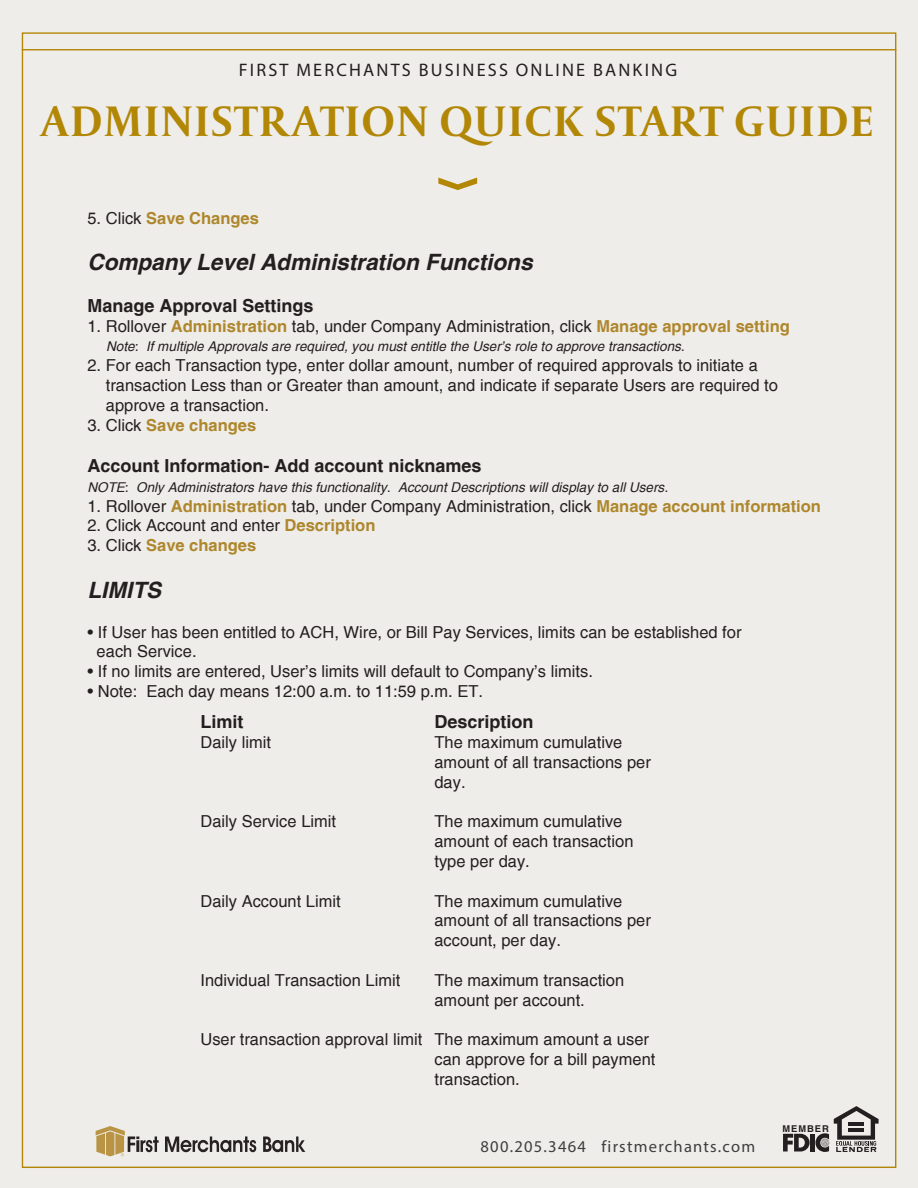
<style>
.page{position:relative;width:918px;height:1188px;background:#efedea}
.page>*{position:absolute;margin:0;border:0;box-sizing:border-box;transform-origin:0 0}
.t1{font:700 45px "Capitolium 2";letter-spacing:.04em;color:#b28705}
.t2{font:italic 700 22.5px "Helvetica";color:#231f20}
.t3{font:18.15px "Myriad Pro";letter-spacing:.12em;color:#231f20}
.t4{font:700 18px "Helvetica";color:#231f20}
.t5{font:16.5px/19.8px "Helvetica";color:#231f20}
.t6{font:700 16.5px "Helvetica";color:#ae872d}
.t7{font:16.5px "Myriad Pro";letter-spacing:.075em;color:#3e3e3f}
.t8{font:italic 13.5px "Helvetica";color:#231f20}
.t9{font:700 9.3px "Helvetica";letter-spacing:.1em;color:#231f20}
.s1{font-weight:400;color:#231f20}
.s2{font-weight:700;color:#ae872d}
</style>
<div class="page">
<hr style="left:22px;top:49px;width:874px;height:1px;background:#b28705">
<svg style="left:438px;top:178px;width:39px;height:12px"></svg>
<svg style="left:165px;top:1136px;width:91px;height:16px"></svg>
<svg style="left:263px;top:1136px;width:42px;height:16px"></svg>
<svg style="left:96px;top:1126px;width:63px;height:30px"></svg>
<svg style="left:783px;top:1106px;width:96px;height:46px"></svg>
<p class="t3" style="left:239px;top:59px;width:440px">FIRST MERCHANTS BUSINESS ONLINE BANKING</p>
<p class="t1" style="left:42px;top:91px;width:834px">ADMINISTRATION QUICK START GUIDE</p>
<p class="t6" style="left:87px;top:208px;width:173px"><span class="s1">5. Click</span> Save Changes</p>
<p class="t2" style="left:87px;top:249px;width:447px">Company Level Administration Functions</p>
<p class="t4" style="left:87px;top:294px;width:228px">Manage Approval Settings</p>
<p class="t5" style="left:87px;top:316px;width:704px">1. Rollover <span class="s2">Administration</span> tab, under Company Administration, click <span class="s2">Manage approval setting</span></p>
<p class="t8" style="left:106px;top:339px;width:580px">Note: If multiple Approvals are required, you must entitle the User’s role to approve transactions.</p>
<p class="t5" style="left:87px;top:356px;width:672px">2. For each Transaction type, enter dollar amount, number of required approvals to initiate a</p>
<p class="t5" style="left:106px;top:375px;width:674px">transaction Less than or Greater than amount, and indicate if separate Users are required to</p>
<p class="t5" style="left:106px;top:395px;width:165px">approve a transaction.</p>
<p class="t6" style="left:87px;top:415px;width:170px"><span class="s1">3. Click</span> Save changes</p>
<p class="t4" style="left:87px;top:455px;width:396px">Account Information- Add account nicknames</p>
<p class="t8" style="left:87px;top:479px;width:582px">NOTE: Only Administrators have this functionality. Account Descriptions will display to all Users.</p>
<p class="t5" style="left:87px;top:496px;width:735px">1. Rollover <span class="s2">Administration</span> tab, under Company Administration, click <span class="s2">Manage account information</span></p>
<p class="t5" style="left:87px;top:516px;width:289px">2. Click Account and enter <span class="s2">Description</span></p>
<p class="t6" style="left:87px;top:535px;width:170px"><span class="s1">3. Click</span> Save changes</p>
<p class="t2" style="left:87px;top:576px;width:75px">LIMITS</p>
<p class="t5" style="left:87px;top:622px;width:656px">• If User has been entitled to ACH, Wire, or Bill Pay Services, limits can be established for</p>
<p class="t5" style="left:97px;top:642px;width:101px">each Service.</p>
<p class="t5" style="left:87px;top:662px;width:507px">• If no limits are entered, User’s limits will default to Company’s limits.</p>
<p class="t5" style="left:87px;top:681px;width:397px">• Note: Each day means 12:00 a.m. to 11:59 p.m. ET.</p>
<p class="t4" style="left:200px;top:711px;width:45px">Limit</p>
<p class="t5" style="left:200px;top:733px;width:72px">Daily limit</p>
<p class="t5" style="left:200px;top:812px;width:137px">Daily Service Limit</p>
<p class="t5" style="left:200px;top:891px;width:142px">Daily Account Limit</p>
<p class="t5" style="left:200px;top:970px;width:201px">Individual Transaction Limit</p>
<p class="t5" style="left:200px;top:1030px;width:223px">User transaction approval limit</p>
<p class="t4" style="left:434px;top:711px;width:101px">Description</p>
<p class="t5" style="left:434px;top:733px;width:218px">The maximum cumulative amount of all transactions per day.</p>
<p class="t5" style="left:434px;top:812px;width:201px">The maximum cumulative amount of each transaction type per day.</p>
<p class="t5" style="left:434px;top:891px;width:218px">The maximum cumulative amount of all transactions per account, per day.</p>
<p class="t5" style="left:434px;top:970px;width:191px">The maximum transaction amount per account.</p>
<p class="t5" style="left:434px;top:1030px;width:223px">The maximum amount a user can approve for a bill payment transaction.</p>
<p class="t7" style="left:481px;top:1136px;width:276px">800.205.3464 firstmerchants.com</p>
<p class="t9" style="left:782px;top:1123px;width:48px">MEMBER</p>
</div>
